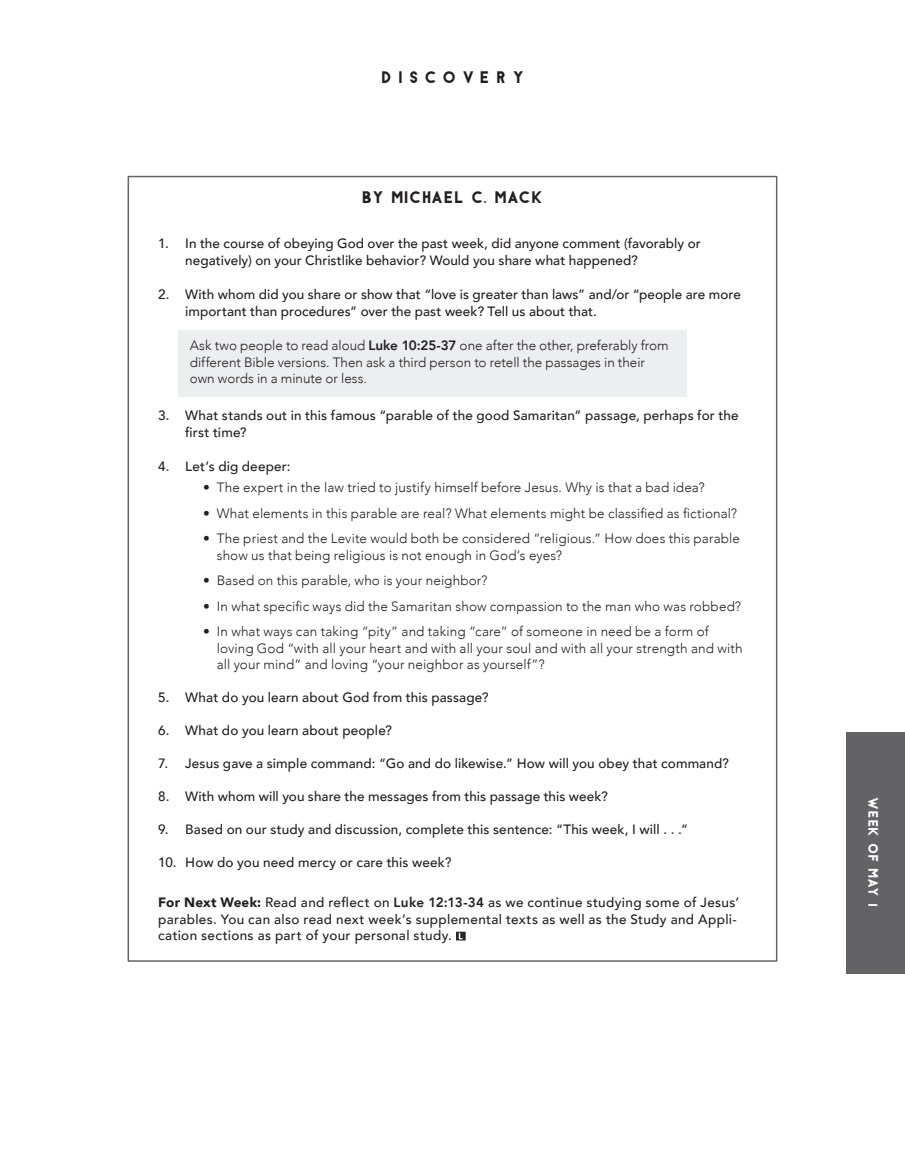
<style>
.page{position:relative;width:905px;height:1161px;background:#fff}
.page>*{position:absolute;margin:0;border:0;box-sizing:border-box;transform-origin:0 0}
.t1{font:15px "Antraste";color:#231f20}
.t2{font:15px "Antraste";letter-spacing:.4em;color:#231f20}
.t3{font:500 13.5px/16.5px "Avenir";letter-spacing:.01em;color:#231f20}
.t4{font:300 13.5px/16.5px "Avenir";letter-spacing:.01em;color:#231f20}
.t5{font:12.3px "Antraste";color:#fff}
.s1{font-weight:800}
.s2{font-weight:900}
</style>
<div class="page">
<div style="left:128px;top:176px;width:649px;height:786px;background:#fff;border:2px solid #636366"></div>
<div style="left:179px;top:330px;width:508px;height:67px;background:#edeeef"></div>
<svg style="left:456px;top:932px;width:9px;height:8px"></svg>
<div style="left:846px;top:732px;width:58px;height:241px;background:#636366"></div>
<p class="t2" style="left:381px;top:68px;width:145px">DISCOVERY</p>
<p class="t1" style="left:362px;top:188px;width:183px">BY MICHAEL C. MACK</p>
<p class="t3" style="left:185px;top:235px;width:517px;text-indent:-27px">1. In the course of obeying God over the past week, did anyone comment (favorably or negatively) on your Christlike behavior? Would you share what happened?</p>
<p class="t3" style="left:185px;top:286px;width:557px;text-indent:-27px">2. With whom did you share or show that “love is greater than laws” and/or “people are more important than procedures” over the past week? Tell us about that.</p>
<p class="t4" style="left:190px;top:338px;width:480px">Ask two people to read aloud <span class="s1">Luke 10:25-37</span> one after the other, preferably from different Bible versions. Then ask a third person to retell the passages in their own words in a minute or less.</p>
<p class="t3" style="left:185px;top:407px;width:555px;text-indent:-27px">3. What stands out in this famous “parable of the good Samaritan” passage, perhaps for the first time?</p>
<p class="t3" style="left:158px;top:458px;width:134px">4. Let’s dig deeper:</p>
<p class="t4" style="left:203px;top:479px;width:503px">• The expert in the law tried to justify himself before Jesus. Why is that a bad idea?</p>
<p class="t4" style="left:203px;top:505px;width:535px">• What elements in this parable are real? What elements might be classified as fictional?</p>
<p class="t4" style="left:217px;top:530px;width:525px;text-indent:-14px">• The priest and the Levite would both be considered “religious.” How does this parable show us that being religious is not enough in God’s eyes?</p>
<p class="t4" style="left:203px;top:572px;width:286px">• Based on this parable, who is your neighbor?</p>
<p class="t4" style="left:203px;top:598px;width:539px">• In what specific ways did the Samaritan show compassion to the man who was robbed?</p>
<p class="t4" style="left:217px;top:623px;width:527px;text-indent:-14px">• In what ways can taking “pity” and taking “care” of someone in need be a form of loving God “with all your heart and with all your soul and with all your strength and with all your mind” and loving “your neighbor as yourself”?</p>
<p class="t3" style="left:158px;top:689px;width:331px">5. What do you learn about God from this passage?</p>
<p class="t3" style="left:158px;top:721px;width:235px">6. What do you learn about people?</p>
<p class="t3" style="left:158px;top:754px;width:572px">7. Jesus gave a simple command: “Go and do likewise.” How will you obey that command?</p>
<p class="t3" style="left:158px;top:787px;width:451px">8. With whom will you share the messages from this passage this week?</p>
<p class="t3" style="left:158px;top:820px;width:531px">9. Based on our study and discussion, complete this sentence: “This week, I will . . .”</p>
<p class="t3" style="left:158px;top:853px;width:295px">10. How do you need mercy or care this week?</p>
<p class="t3" style="left:158px;top:894px;width:582px"><span class="s2">For Next Week:</span> Read and reflect on <span class="s1">Luke 12:13-34</span> as we continue studying some of Jesus’ parables. You can also read next week’s supplemental texts as well as the Study and Appli&shy;cation sections as part of your personal study.</p>
<p class="t5" style="left:881px;top:797px;width:113px;rotate:90deg">WEEK OF MAY 1</p>
</div>
